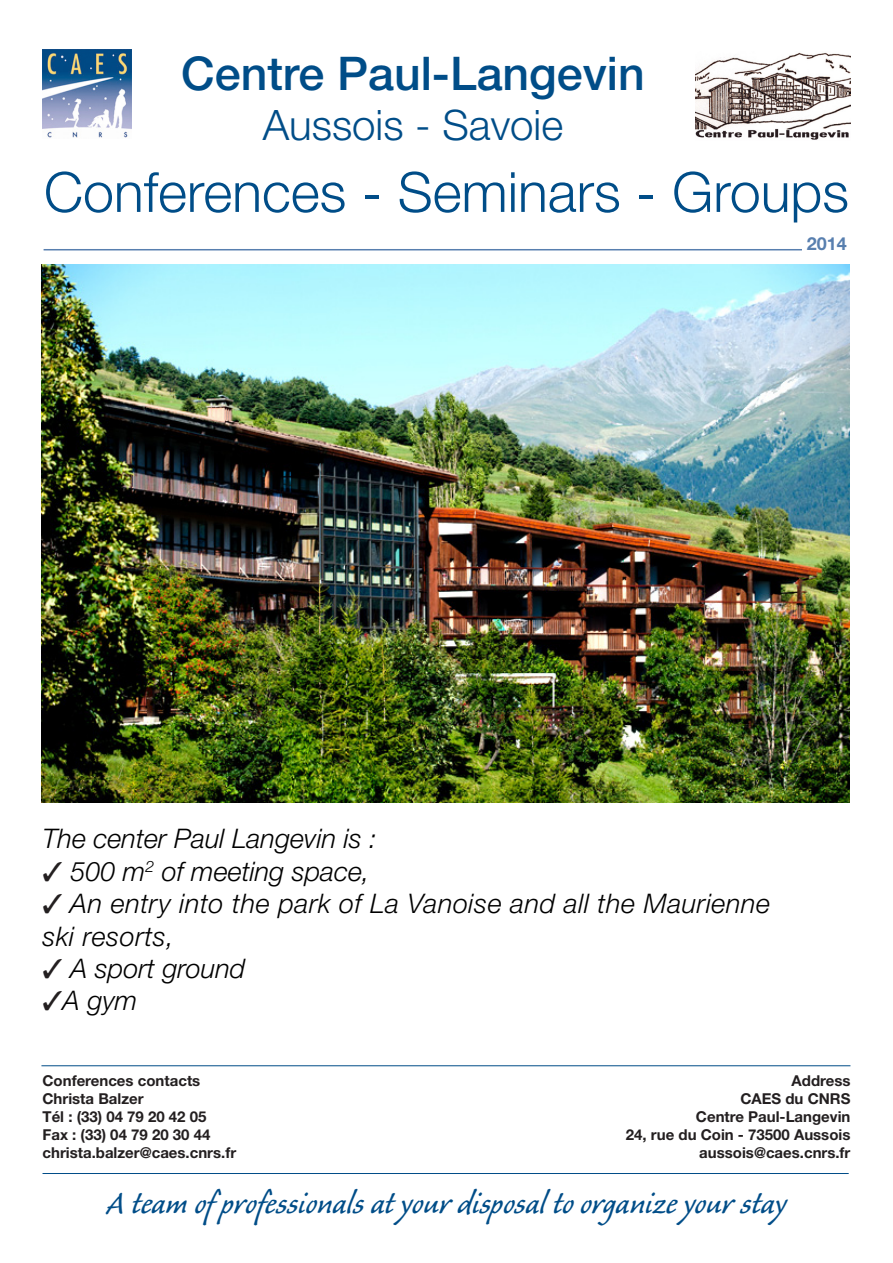
<style>
.page{position:relative;width:893px;height:1263px;background:#fff}
.page>*{position:absolute;margin:0;border:0;box-sizing:border-box;transform-origin:0 0}
.t1{font:300 55.5px "Helvetica Neue LT";color:#004d88}
.t2{font:500 46.5px "Helvetica Neue LT";color:#004d88}
.t3{font:300 42px "Helvetica Neue LT";color:#004d88}
.t4{font:39px "Caliban";color:#004d88}
.t5{font:italic 300 27px "Helvetica Neue LT";color:#000}
.t6{font:italic 300 27px/32.4px "Helvetica Neue LT";letter-spacing:.02em;color:#000}
.t7{font:700 18px "Helvetica Neue LT";color:#587faf}
.t8{font:700 15px/18px "Helvetica Neue LT";color:#231f20}
.s1{color:#231f20}
</style>
<div class="page">
<img style="left:41px;top:264px;width:808px;height:538px">
<img style="left:43px;top:50px;width:88px;height:88px">
<hr style="left:41px;top:1065px;width:809px;height:1px;background:#004d88">
<hr style="left:43px;top:1173px;width:806px;height:1px;background:#004d88">
<img style="left:695px;top:52px;width:155px;height:88px">
<hr style="left:44px;top:249px;width:758px;height:1px;background:#587faf">
<p class="t2" style="left:181px;top:46px;width:465px">Centre Paul-Langevin</p>
<p class="t3" style="left:263px;top:100px;width:302px">Aussois - Savoie</p>
<p class="t1" style="left:44px;top:158px;width:806px">Conferences - Seminars - Groups</p>
<p class="t7" style="left:807px;top:233px;width:42px">2014</p>
<p class="t5" style="left:43px;top:823px;width:336px">The center Paul Langevin is :</p>
<p class="t5" style="left:43px;top:855px;width:329px"><span class="s1">✓</span> 500 m<sup>2</sup> of meeting space,</p>
<p class="t6" style="left:43px;top:887px;width:729px"><span class="s1">✓</span> An entry into the park of La Vanoise and all the Maurienne ski resorts,</p>
<p class="t5" style="left:43px;top:952px;width:204px"><span class="s1">✓</span> A sport ground</p>
<p class="t5" style="left:43px;top:985px;width:96px"><span class="s1">✓</span>A gym</p>
<p class="t8" style="left:43px;top:1071px;width:159px">Conferences contacts</p>
<p class="t8" style="left:43px;top:1089px;width:195px">Christa Balzer<br>Tél : (33) 04 79 20 42 05<br>Fax : (33) 04 79 20 30 44 christa.balzer@caes.cnrs.fr</p>
<p class="t8" style="left:792px;top:1071px;width:60px">Address</p>
<p class="t8" style="left:696px;top:1089px;width:156px;text-align:right">CAES du CNRS<br>Centre Paul-Langevin</p>
<p class="t8" style="left:626px;top:1125px;width:226px">24, rue du Coin - 73500 Aussois</p>
<p class="t8" style="left:699px;top:1143px;width:153px">aussois@caes.cnrs.fr</p>
<p class="t4" style="left:107px;top:1183px;width:681px">A team of professionals at your disposal to organize your stay</p>
</div>
